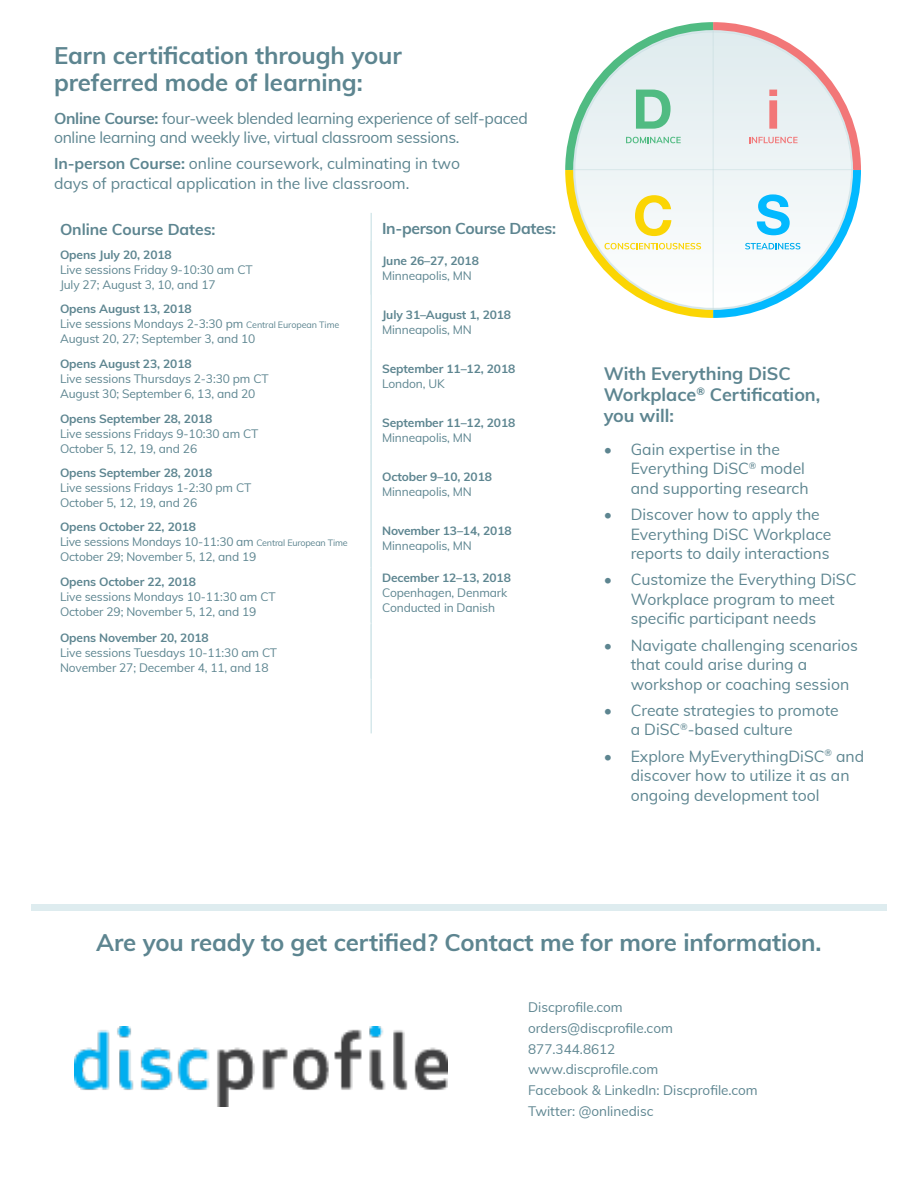
<style>
.page{position:relative;width:918px;height:1188px;background:#fff}
.page>*{position:absolute;margin:0;border:0;box-sizing:border-box;transform-origin:0 0}
.t1{font:700 24px/27px "Muli";letter-spacing:-.005em;color:#5d8590}
.t2{font:700 18px/21px "Muli";color:#5d8590}
.t3{font:15.75px/19.5px "Muli";color:#5d8590}
.t4{font:15.75px/19.5px "Muli";letter-spacing:-.02em;color:#5d8590}
.t5{font:700 15.75px "Muli";letter-spacing:-.02em;color:#5d8590}
.t6{font:13.5px "Muli";color:#5d8590}
.t7{font:12px/15px "Muli";letter-spacing:-.01em;color:#5d8590}
.t8{font:700 12px "Muli";letter-spacing:-.01em;color:#5d8590}
.s1{font-weight:700}
.s2{font-size:9px}
</style>
<div class="page">
<div style="left:31px;top:904px;width:856px;height:7px;background:#deecef"></div>
<svg style="left:565px;top:22px;width:296px;height:296px"></svg>
<hr style="left:370px;top:213px;width:2px;height:28px;background:#d6e8eb">
<hr style="left:370px;top:295px;width:2px;height:54px;background:#d6e8eb">
<hr style="left:370px;top:349px;width:2px;height:56px;background:#d6e8eb">
<hr style="left:370px;top:567px;width:2px;height:56px;background:#d6e8eb">
<hr style="left:370px;top:623px;width:2px;height:56px;background:#d6e8eb">
<hr style="left:370px;top:679px;width:2px;height:54px;background:#d6e8eb">
<hr style="left:370px;top:241px;width:2px;height:54px;background:#d6e8eb">
<hr style="left:370px;top:405px;width:2px;height:54px;background:#d6e8eb">
<hr style="left:370px;top:459px;width:2px;height:54px;background:#d6e8eb">
<hr style="left:370px;top:513px;width:2px;height:54px;background:#d6e8eb">
<img style="left:74px;top:1026px;width:373px;height:80px">
<p class="t1" style="left:54px;top:40px;width:349px">Earn certification through your preferred mode of learning:</p>
<p class="t4" style="left:54px;top:107px;width:476px"><span class="s1">Online Course:</span> four-week blended learning experience of self-paced online learning and weekly live, virtual classroom sessions.</p>
<p class="t3" style="left:54px;top:153px;width:408px"><span class="s1">In-person Course:</span> online coursework, culminating in two days of practical application in the live classroom.</p>
<p class="t5" style="left:60px;top:218px;width:157px">Online Course Dates:</p>
<p class="t8" style="left:60px;top:246px;width:113px">Opens July 20, 2018</p>
<p class="t7" style="left:60px;top:261px;width:194px">Live sessions Friday 9-10:30 am CT</p>
<p class="t7" style="left:60px;top:276px;width:157px">July 27; August 3, 10, and 17</p>
<p class="t8" style="left:60px;top:300px;width:133px">Opens August 13, 2018</p>
<p class="t7" style="left:60px;top:315px;width:281px">Live sessions Mondays 2-3:30 pm <span class="s2">Central European Time<br></span>August 20, 27; September 3, and 10</p>
<p class="t8" style="left:60px;top:355px;width:133px">Opens August 23, 2018</p>
<p class="t7" style="left:60px;top:371px;width:210px">Live sessions Thursdays 2-3:30 pm CT</p>
<p class="t7" style="left:60px;top:386px;width:197px">August 30; September 6, 13, and 20</p>
<p class="t8" style="left:60px;top:410px;width:154px">Opens September 28, 2018</p>
<p class="t7" style="left:60px;top:426px;width:200px">Live sessions Fridays 9-10:30 am CT</p>
<p class="t7" style="left:60px;top:441px;width:139px">October 5, 12, 19, and 26</p>
<p class="t8" style="left:60px;top:464px;width:154px">Opens September 28, 2018</p>
<p class="t7" style="left:60px;top:480px;width:193px">Live sessions Fridays 1-2:30 pm CT</p>
<p class="t7" style="left:60px;top:495px;width:139px">October 5, 12, 19, and 26</p>
<p class="t8" style="left:60px;top:518px;width:138px">Opens October 22, 2018</p>
<p class="t7" style="left:60px;top:534px;width:289px">Live sessions Mondays 10-11:30 am <span class="s2">Central European Time<br></span>October 29; November 5, 12, and 19</p>
<p class="t8" style="left:60px;top:573px;width:138px">Opens October 22, 2018</p>
<p class="t7" style="left:60px;top:589px;width:217px">Live sessions Mondays 10-11:30 am CT</p>
<p class="t7" style="left:60px;top:604px;width:198px">October 29; November 5, 12, and 19</p>
<p class="t8" style="left:60px;top:629px;width:150px">Opens November 20, 2018</p>
<p class="t7" style="left:60px;top:645px;width:219px">Live sessions Tuesdays 10-11:30 am CT</p>
<p class="t7" style="left:60px;top:660px;width:210px">November 27; December 4, 11, and 18</p>
<p class="t5" style="left:382px;top:217px;width:175px">In-person Course Dates:</p>
<p class="t8" style="left:382px;top:252px;width:98px">June 26–27, 2018</p>
<p class="t7" style="left:382px;top:268px;width:91px">Minneapolis, MN</p>
<p class="t8" style="left:382px;top:306px;width:131px">July 31–August 1, 2018</p>
<p class="t7" style="left:382px;top:322px;width:91px">Minneapolis, MN</p>
<p class="t8" style="left:382px;top:360px;width:135px">September 11–12, 2018</p>
<p class="t7" style="left:382px;top:376px;width:64px">London, UK</p>
<p class="t8" style="left:382px;top:414px;width:135px">September 11–12, 2018</p>
<p class="t7" style="left:382px;top:430px;width:91px">Minneapolis, MN</p>
<p class="t8" style="left:382px;top:468px;width:111px">October 9–10, 2018</p>
<p class="t7" style="left:382px;top:484px;width:91px">Minneapolis, MN</p>
<p class="t8" style="left:382px;top:522px;width:131px">November 13–14, 2018</p>
<p class="t7" style="left:382px;top:538px;width:91px">Minneapolis, MN</p>
<p class="t7" style="left:382px;top:569px;width:130px"><span class="s1">December 12–13, 2018<br></span>Copenhagen, Denmark<br>Conducted in Danish</p>
<p class="t2" style="left:604px;top:362px;width:218px">With Everything DiSC<br>Workplace<sup>®</sup> Certification, you will:</p>
<p class="t3" style="left:631px;top:439px;width:179px;text-indent:-27px">• Gain expertise in the<br>Everything DiSC<sup>®</sup> model and supporting research</p>
<p class="t3" style="left:631px;top:504px;width:202px;text-indent:-27px">• Discover how to apply the<br>Everything DiSC Workplace reports to daily interactions</p>
<p class="t3" style="left:631px;top:569px;width:227px;text-indent:-27px">• Customize the Everything DiSC<br>Workplace program to meet specific participant needs</p>
<p class="t3" style="left:631px;top:634px;width:229px;text-indent:-27px">• Navigate challenging scenarios that could arise during a workshop or coaching session</p>
<p class="t3" style="left:631px;top:700px;width:210px;text-indent:-27px">• Create strategies to promote a DiSC<sup>®</sup>-based culture</p>
<p class="t3" style="left:631px;top:745px;width:235px;text-indent:-27px">• Explore MyEverythingDiSC<sup>®</sup> and discover how to utilize it as an ongoing development tool</p>
<p class="t1" style="left:96px;top:928px;width:727px">Are you ready to get certified? Contact me for more information.</p>
<p class="t6" style="left:528px;top:998px;width:96px">Discprofile.com</p>
<p class="t6" style="left:528px;top:1018px;width:146px">orders@discprofile.com</p>
<p class="t6" style="left:528px;top:1039px;width:89px">877.344.8612</p>
<p class="t6" style="left:528px;top:1060px;width:132px">www.discprofile.com</p>
<p class="t6" style="left:528px;top:1080px;width:231px">Facebook &amp; LinkedIn: Discprofile.com</p>
<p class="t6" style="left:528px;top:1101px;width:127px">Twitter: @onlinedisc</p>
</div>
